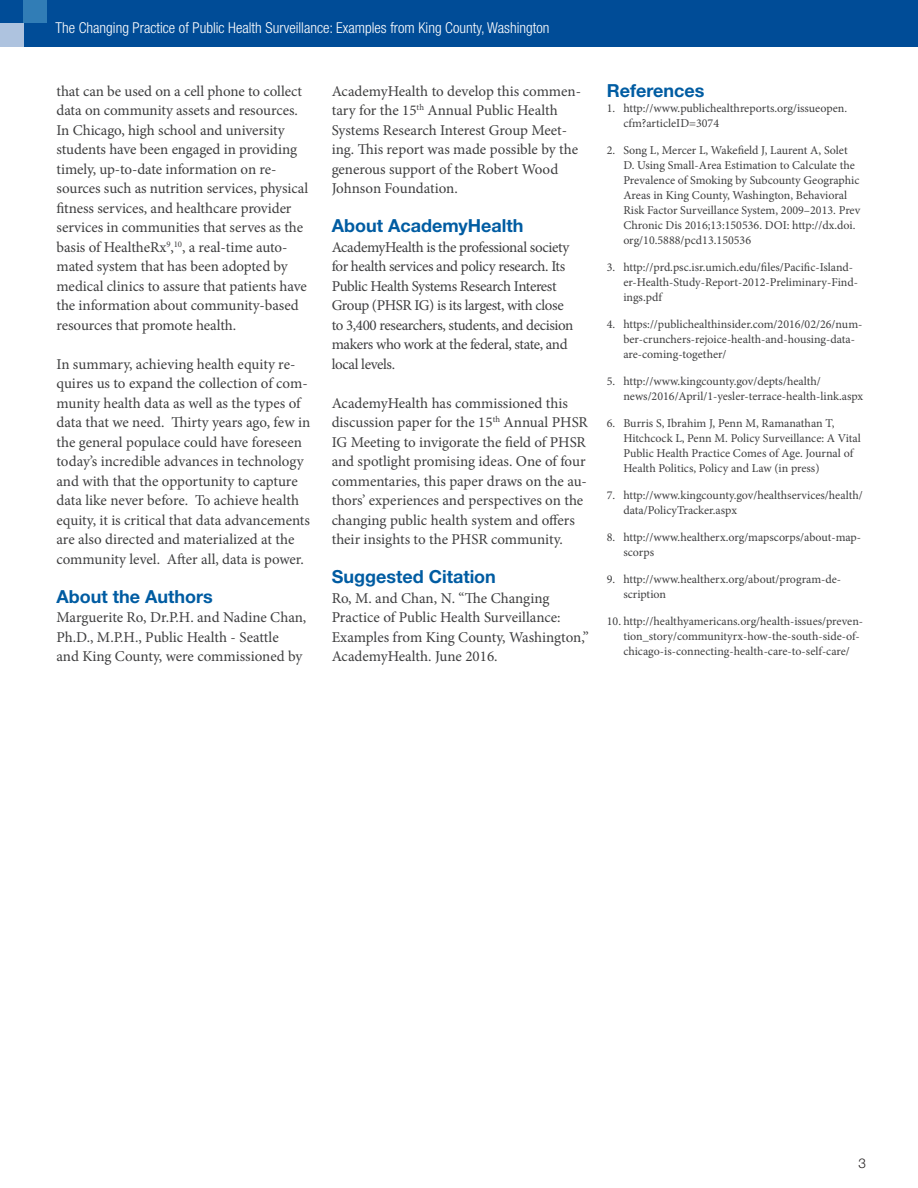
<style>
.page{position:relative;width:918px;height:1188px;background:#fff}
.page>*{position:absolute;margin:0;border:0;box-sizing:border-box;transform-origin:0 0}
.AH_Heading{font:700 18px "Helvetica Neue LT Std";color:#005ca2}
.AH_Body{font:15px/19.5px "Minion Pro";letter-spacing:-.005em;color:#3e3e3f}
.AH_Body-2{font:15px/19.5px "Minion Pro";letter-spacing:-.025em;color:#3e3e3f}
.t1{font:300 condensed 15px "Helvetica Neue LT Std";color:#fff}
.t2{font:300 13.5px "Helvetica Neue LT Std";color:#231f20}
.Endnote_text{font:12px/15px "Minion Pro";color:#3e3e3f}
.paragraph{font:12px/15px "Minion Pro";color:#3e3e3f}
</style>
<div class="page">
<div style="left:0;top:0;width:918px;height:47px;background:#004c97"></div>
<div style="left:0;top:23px;width:24px;height:24px;background:#aec3df"></div>
<div style="left:24px;top:0;width:23px;height:23px;background:#317db6"></div>
<p class="t1" style="left:56px;top:19px;width:495px">The Changing Practice of Public Health Surveillance: Examples from King County, Washington</p>
<p class="AH_Body" style="left:57px;top:81px;width:253px">that can be used on a cell phone to collect data on community assets and resources.<br>In Chicago, high school and university students have been engaged in providing timely, up-to-date information on re&shy;sources such as nutrition services, physical fitness services, and healthcare provider services in communities that serves as the basis of HealtheRx<sup>9</sup>,<sup>10</sup>, a real-time auto&shy;mated system that has been adopted by medical clinics to assure that patients have the information about community-based resources that promote health.</p>
<p class="AH_Body" style="left:57px;top:354px;width:255px">In summary, achieving health equity re&shy;quires us to expand the collection of com&shy;munity health data as well as the types of data that we need. Thirty years ago, few in the general populace could have foreseen today’s incredible advances in technology and with that the opportunity to capture data like never before. To achieve health equity, it is critical that data advancements are also directed and materialized at the community level. After all, data is power.</p>
<p class="AH_Heading" style="left:57px;top:585px;width:158px">About the Authors</p>
<p class="AH_Body" style="left:57px;top:608px;width:251px">Marguerite Ro, Dr.P.H. and Nadine Chan,<br>Ph.D., M.P.H., Public Health - Seattle<br>and King County, were commissioned by</p>
<p class="AH_Body" style="left:332px;top:81px;width:251px">AcademyHealth to develop this commen&shy;tary for the 15<sup>th</sup> Annual Public Health Systems Research Interest Group Meet&shy;ing. This report was made possible by the generous support of the Robert Wood Johnson Foundation.</p>
<p class="AH_Heading" style="left:332px;top:214px;width:193px">About AcademyHealth</p>
<p class="AH_Body-2" style="left:332px;top:237px;width:243px">AcademyHealth is the professional society for health services and policy research. Its Public Health Systems Research Interest Group (PHSR IG) is its largest, with close to 3,400 researchers, students, and decision makers who work at the federal, state, and local levels.</p>
<p class="AH_Body" style="left:332px;top:393px;width:258px">AcademyHealth has commissioned this discussion paper for the 15<sup>th</sup> Annual PHSR IG Meeting to invigorate the field of PHSR and spotlight promising ideas. One of four commentaries, this paper draws on the au&shy;thors’ experiences and perspectives on the changing public health system and offers their insights to the PHSR community.</p>
<p class="AH_Heading" style="left:332px;top:565px;width:166px">Suggested Citation</p>
<p class="AH_Body" style="left:332px;top:588px;width:259px">Ro, M. and Chan, N. “The Changing Practice of Public Health Surveillance:<br>Examples from King County, Washington,” AcademyHealth. June 2016.</p>
<p class="AH_Heading" style="left:607px;top:80px;width:99px">References</p>
<p class="Endnote_text" style="left:623px;top:101px;width:225px;text-indent:-16px">1. http://www.publichealthreports.org/issueopen. cfm?articleID=3074</p>
<p class="paragraph" style="left:623px;top:143px;width:239px;text-indent:-16px">2. Song L, Mercer L, Wakefield J, Laurent A, Solet D. Using Small-Area Estimation to Calculate the Prevalence of Smoking by Subcounty Geographic Areas in King County, Washington, Behavioral Risk Factor Surveillance System, 2009–2013. Prev Chronic Dis 2016;13:150536. DOI: http://dx.doi. org/10.5888/pcd13.150536</p>
<p class="Endnote_text" style="left:623px;top:260px;width:236px;text-indent:-16px">3. http://prd.psc.isr.umich.edu/files/Pacific-Island&shy;er-Health-Study-Report-2012-Preliminary-Find&shy;ings.pdf</p>
<p class="Endnote_text" style="left:623px;top:317px;width:241px;text-indent:-16px">4. https://publichealthinsider.com/2016/02/26/num&shy;ber-crunchers-rejoice-health-and-housing-data&shy;are-coming-together/</p>
<p class="Endnote_text" style="left:623px;top:374px;width:241px;text-indent:-16px">5. http://www.kingcounty.gov/depts/health/ news/2016/April/1-yesler-terrace-health-link.aspx</p>
<p class="paragraph" style="left:623px;top:416px;width:239px;text-indent:-16px">6. Burris S, Ibrahim J, Penn M, Ramanathan T, Hitchcock L, Penn M. Policy Surveillance: A Vital Public Health Practice Comes of Age. Journal of Health Politics, Policy and Law (in press)</p>
<p class="Endnote_text" style="left:623px;top:488px;width:241px;text-indent:-16px">7. http://www.kingcounty.gov/healthservices/health/ data/PolicyTracker.aspx</p>
<p class="Endnote_text" style="left:623px;top:530px;width:239px;text-indent:-16px">8. http://www.healtherx.org/mapscorps/about-map&shy;scorps</p>
<p class="Endnote_text" style="left:623px;top:572px;width:219px;text-indent:-16px">9. http://www.healtherx.org/about/program-de&shy;scription</p>
<p class="Endnote_text" style="left:623px;top:614px;width:241px;text-indent:-16px">10. http://healthyamericans.org/health-issues/preven&shy;tion_story/communityrx-how-the-south-side-of&shy;chicago-is-connecting-health-care-to-self-care/</p>
<p class="t2" style="left:858px;top:1155px;width:9px">3</p>
</div>
